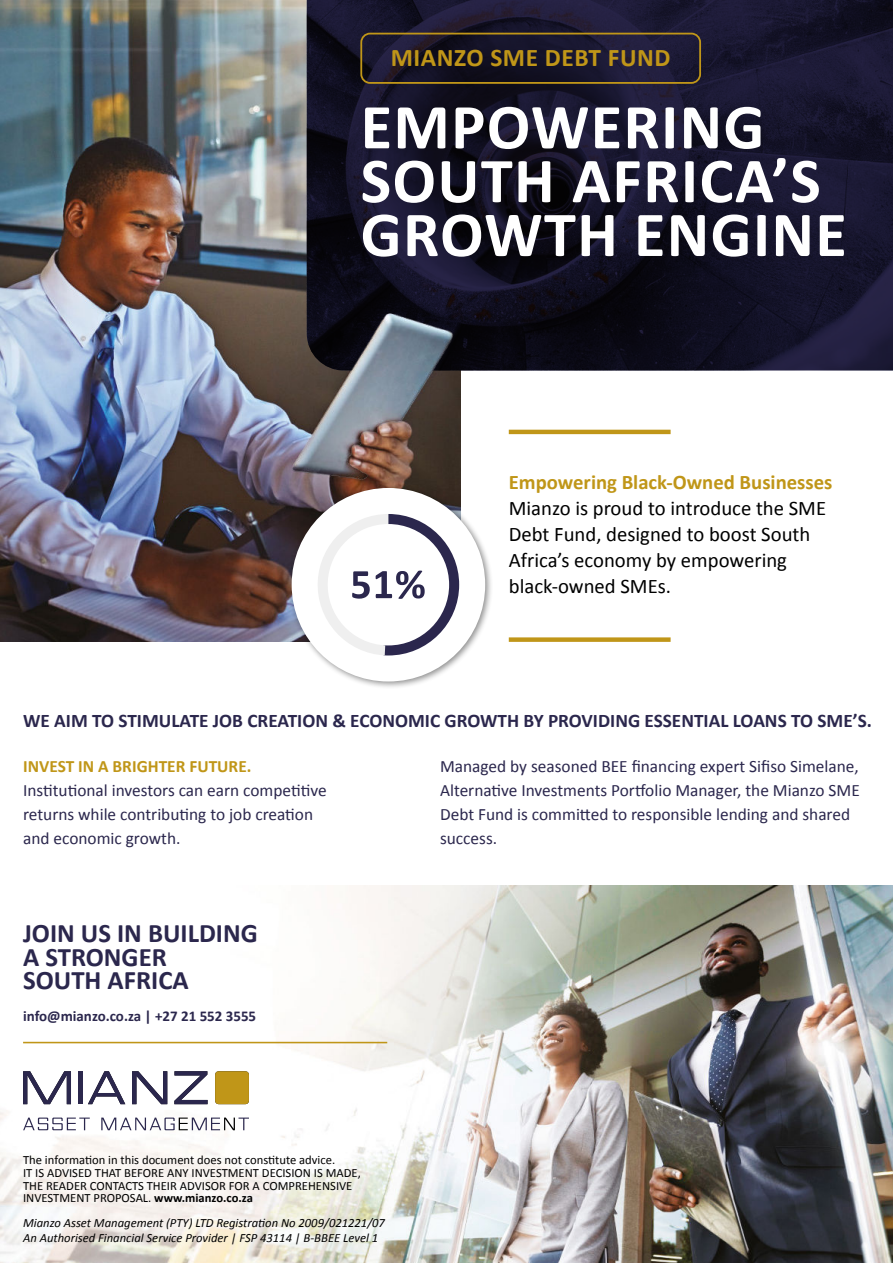
<style>
.page{position:relative;width:893px;height:1263px;background:#fff}
.page>*{position:absolute;margin:0;border:0;box-sizing:border-box;transform-origin:0 0}
.t1{font:700 64.5px/53.8px "Calibri";letter-spacing:.02em;color:#fff}
.t2{font:700 26.85px/23.7px "Calibri";color:#2b274d}
.t3{font:700 25.5px "Calibri";letter-spacing:.02em;color:#c09618}
.t4{font:20.7px/26px "Calibri";color:#000}
.t5{font:700 20.7px "Calibri";color:#c09618}
.t6{font:700 19.2px "Calibri";color:#2b274d}
.t7{font:17.4px/24px "Calibri";color:#2b274d}
.t8{font:700 17.4px "Calibri";color:#c09618}
.t9{font:700 15px "Calibri";color:#2b274d}
.t10{font:12.6px/12.6px "Calibri";color:#000}
.t11{font:italic 12.6px/15.1px "Calibri";color:#000}
.s1{font-weight:700}
</style>
<div class="page">
<img style="left:0;top:0;width:307px;height:94px">
<svg style="left:307px;top:0;width:586px;height:370px;background:#151328"></svg>
<div style="left:360px;top:33px;width:341px;height:51px;border:2px solid #c09618;border-radius:9px"></div>
<img style="left:0;top:94px;width:461px;height:548px">
<div style="left:287px;top:483px;width:206px;height:207px;background:#000;opacity:.45"></div>
<div style="left:292px;top:488px;width:193px;height:193px;background:#fff;border-radius:50%"></div>
<svg style="left:317px;top:514px;width:142px;height:141px"></svg>
<div style="left:509px;top:637px;width:162px;height:5px;background:#c09618"></div>
<hr style="left:509px;top:430px;width:162px;height:4px;background:#c09618">
<img style="left:0;top:885px;width:893px;height:378px">
<hr style="left:23px;top:1042px;width:364px;height:1px;background:#c09618">
<svg style="left:23px;top:1071px;width:48px;height:33px"></svg>
<hr style="left:79px;top:1071px;width:4px;height:33px;background:#2b274d">
<svg style="left:88px;top:1071px;width:37px;height:33px"></svg>
<svg style="left:132px;top:1071px;width:35px;height:33px"></svg>
<svg style="left:174px;top:1071px;width:34px;height:33px"></svg>
<div style="left:215px;top:1071px;width:34px;height:33px;background:#c09618;border-radius:4px"></div>
<svg style="left:23px;top:1117px;width:67px;height:13px"></svg>
<svg style="left:101px;top:1117px;width:148px;height:13px"></svg>
<h3 class="t3" style="left:391px;top:48px;width:281px">MIANZO SME DEBT FUND</h3>
<h1 class="t1" style="left:361px;top:104px;width:488px">EMPOWERING<br>SOUTH AFRICA’S<br>GROWTH ENGINE</h1>
<p class="t5" style="left:509px;top:474px;width:325px">Empowering Black-Owned Businesses</p>
<p class="t4" style="left:509px;top:497px;width:319px">Mianzo is proud to introduce the SME<br>Debt Fund, designed to boost South<br>Africa’s economy by empowering black-owned SMEs.</p>
<p class="t6" style="left:23px;top:713px;width:850px">WE AIM TO STIMULATE JOB CREATION &amp; ECONOMIC GROWTH BY PROVIDING ESSENTIAL LOANS TO SME’S.</p>
<p class="t8" style="left:23px;top:760px;width:230px">INVEST IN A BRIGHTER FUTURE.</p>
<p class="t7" style="left:23px;top:778px;width:305px">Institutional investors can earn competitive returns while contributing to job creation and economic growth.</p>
<h2 class="t2" style="left:23px;top:923px;width:236px">JOIN US IN BUILDING<br>A STRONGER<br>SOUTH AFRICA</h2>
<p class="t9" style="left:23px;top:1010px;width:235px">info@mianzo.co.za | +27 21 552 3555</p>
<p class="t10" style="left:23px;top:1153px;width:339px">The information in this document does not constitute advice.<br>IT IS ADVISED THAT BEFORE ANY INVESTMENT DECISION IS MADE, THE READER CONTACTS THEIR ADVISOR FOR A COMPREHENSIVE INVESTMENT PROPOSAL. <span class="s1">www.mianzo.co.za</span></p>
<p class="t11" style="left:23px;top:1214px;width:363px">Mianzo Asset Management (PTY) LTD Registration No 2009/021221/07<br>An Authorised Financial Service Provider | FSP 43114 | B-BBEE Level 1</p>
<p class="t7" style="left:440px;top:754px;width:421px">Managed by seasoned BEE financing expert Sifiso Simelane, Alternative Investments Portfolio Manager, the Mianzo SME Debt Fund is committed to responsible lending and shared success.</p>
</div>
